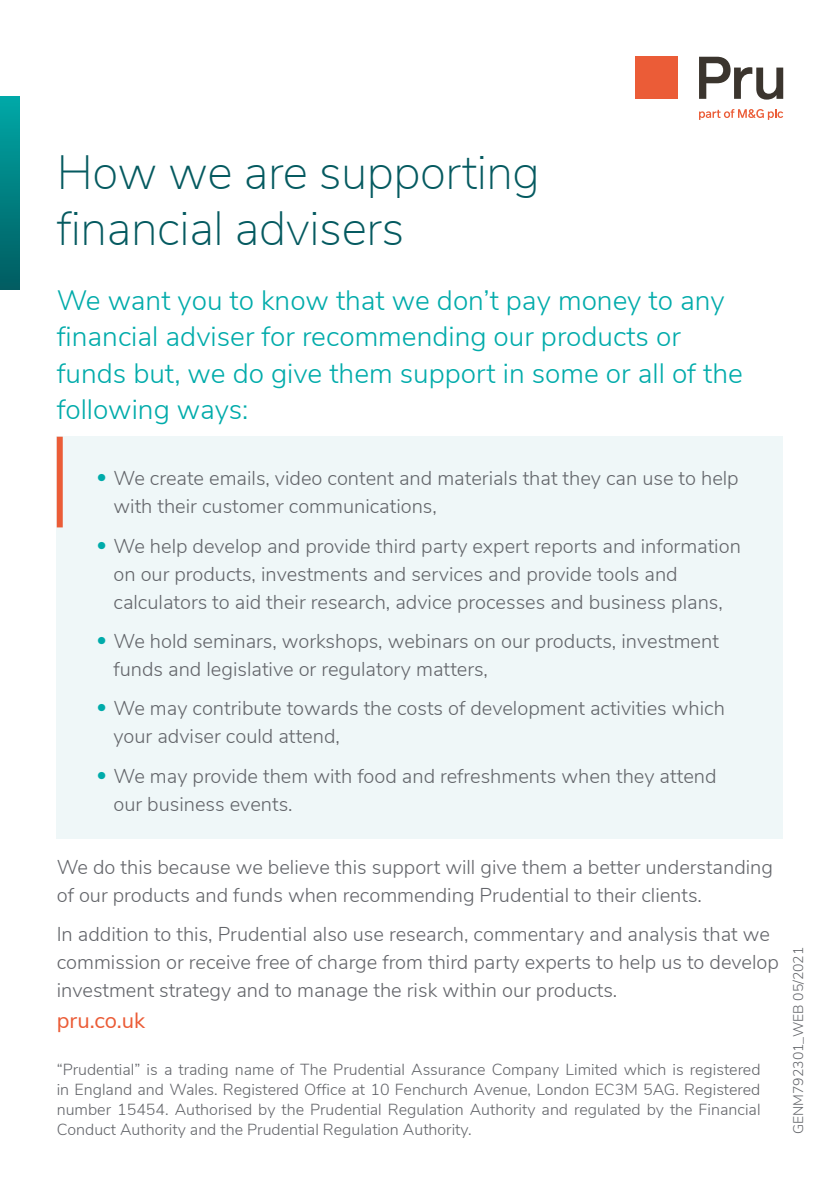
<style>
.page{position:relative;width:840px;height:1191px;background:#fff}
.page>*{position:absolute;margin:0;border:0;box-sizing:border-box;transform-origin:0 0}
.t1{font:200 48px/56px "Nunito Sans";letter-spacing:-.01em;color:#055a60}
.t2{font:300 28px/36px "Nunito Sans";color:#00abaa}
.t3{font:22px "Nunito Sans";color:#eb5c37}
.t4{font:300 20px/28px "Nunito Sans";color:#63656a}
.t5{font:300 16px/20px "Nunito Sans";color:#63656a;text-align:justify}
.t6{font:300 14px "Nunito Sans";color:#63656a}
.s1{color:#00abaa}
</style>
<div class="page">
<div style="left:57px;top:437px;width:725px;height:402px;background:#eff7f8"></div>
<div style="left:57px;top:437px;width:6px;height:90px;background:#eb5c37"></div>
<div style="left:0;top:96px;width:20px;height:193px;background:linear-gradient(to bottom,#00a8a7,#005b60)"></div>
<svg style="left:699px;top:57px;width:83px;height:43px"></svg>
<div style="left:635px;top:57px;width:42px;height:42px;background:#eb5c37"></div>
<svg style="left:699px;top:109px;width:83px;height:11px"></svg>
<h1 class="t1" style="left:57px;top:142px;width:484px">How we are supporting financial advisers</h1>
<h2 class="t2" style="left:57px;top:281px;width:687px">We want you to know that we don’t pay money to any financial adviser for recommending our products or funds but, we do give them support in some or all of the following ways:</h2>
<p class="t4" style="left:113px;top:463px;width:626px;text-indent:-17px"><span class="s1">•</span> We create emails, video content and materials that they can use to help with their customer communications,</p>
<p class="t4" style="left:113px;top:530px;width:628px;text-indent:-17px"><span class="s1">•</span> We help develop and provide third party expert reports and information on our products, investments and services and provide tools and calculators to aid their research, advice processes and business plans,</p>
<p class="t4" style="left:113px;top:626px;width:606px;text-indent:-17px"><span class="s1">•</span> We hold seminars, workshops, webinars on our products, investment funds and legislative or regulatory matters,</p>
<p class="t4" style="left:113px;top:693px;width:612px;text-indent:-17px"><span class="s1">•</span> We may contribute towards the costs of development activities which your adviser could attend,</p>
<p class="t4" style="left:113px;top:760px;width:604px;text-indent:-17px"><span class="s1">•</span> We may provide them with food and refreshments when they attend our business events.</p>
<p class="t4" style="left:57px;top:851px;width:717px">We do this because we believe this support will give them a better understanding of our products and funds when recommending Prudential to their clients.</p>
<p class="t4" style="left:57px;top:919px;width:723px">In addition to this, Prudential also use research, commentary and analysis that we commission or receive free of charge from third party experts to help us to develop investment strategy and to manage the risk within our products.</p>
<p class="t3" style="left:57px;top:1004px;width:90px">pru.co.uk</p>
<p class="t5" style="left:57px;top:1058px;width:705px">“Prudential” is a trading name of The Prudential Assurance Company Limited which is registered in England and Wales. Registered Office at 10 Fenchurch Avenue, London EC3M 5AG. Registered number 15454. Authorised by the Prudential Regulation Authority and regulated by the Financial Conduct Authority and the Prudential Regulation Authority.</p>
<p class="t6" style="left:787px;top:1134px;width:189px;rotate:-90deg">GENM792301_WEB 05/2021</p>
</div>
